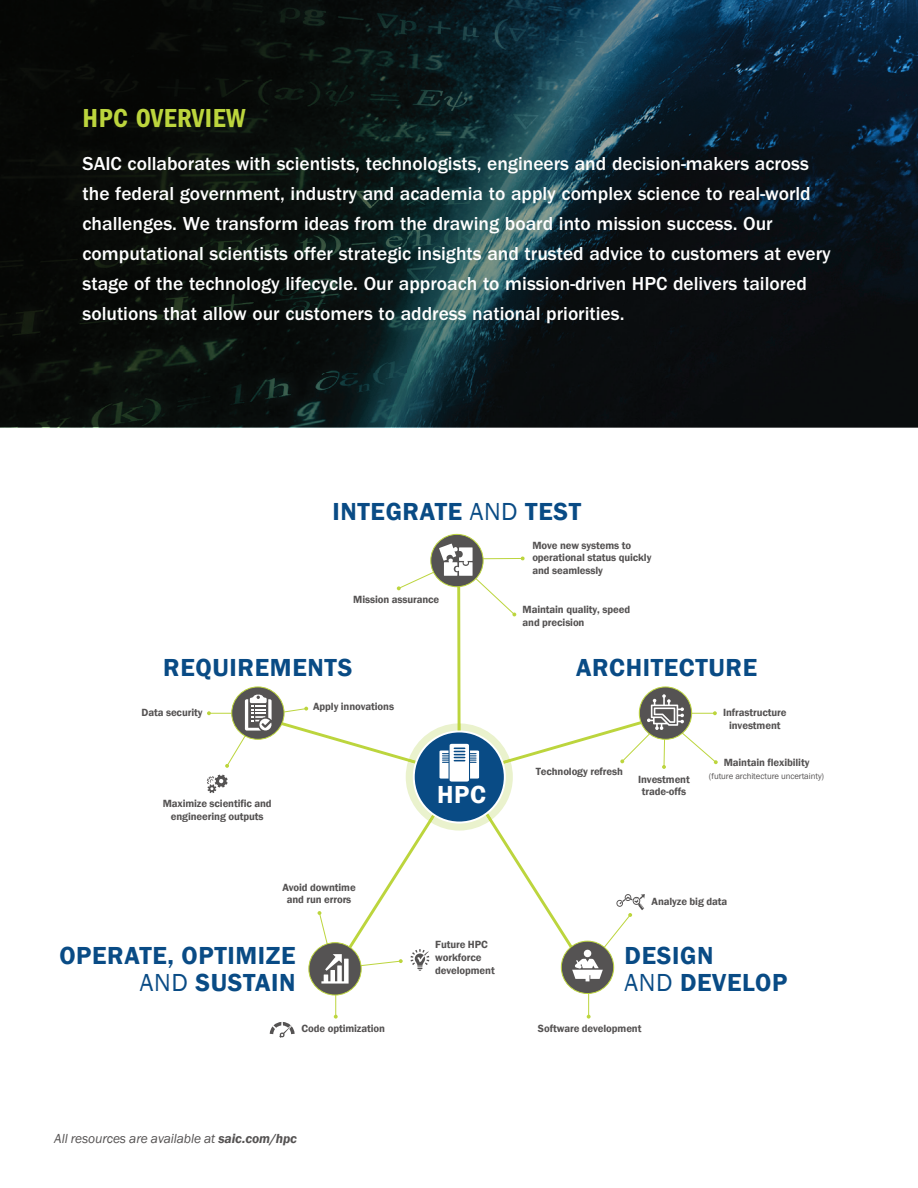
<style>
.page{position:relative;width:918px;height:1188px;background:#fff}
.page>*{position:absolute;margin:0;border:0;box-sizing:border-box;transform-origin:0 0}
.t1{font:27px "ITC Franklin Gothic Std Dm Cd";letter-spacing:.02em;color:#bcd53d}
.t2{font:600 25.35px/26.2px "Franklin Gothic";letter-spacing:.025em;color:#094b85}
.t3{font:600 25.35px "Franklin Gothic";color:#fff}
.t4{font:500 19.5px/30px "ITC Franklin Gothic Std";color:#fff}
.t5{font:italic 13.5px "Franklin Gothic";letter-spacing:-.01em;color:#555353}
.t6{font:600 10.8px/12.8px "Franklin Gothic";letter-spacing:-.01em;color:#555353;text-align:center}
.t7{font:8.7px "Franklin Gothic";letter-spacing:-.01em;color:#555353}
.s1{font-weight:400}
.s2{font-weight:600}
</style>
<div class="page">
<img style="left:0;top:0;width:917px;height:427px">
<hr style="left:335px;top:971px;width:1px;height:46px;background:#bcd53d">
<svg style="left:334px;top:1015px;width:4px;height:4px"></svg>
<hr style="left:588px;top:971px;width:1px;height:46px;background:#bcd53d">
<svg style="left:587px;top:1015px;width:4px;height:4px"></svg>
<svg style="left:561px;top:941px;width:53px;height:53px"></svg>
<svg style="left:431px;top:534px;width:52px;height:53px"></svg>
<div style="left:309px;top:943px;width:52px;height:52px;background:#555353;border-radius:50%"></div>
<svg style="left:270px;top:1022px;width:25px;height:16px"></svg>
<svg style="left:207px;top:544px;width:511px;height:440px"></svg>
<h1 class="t1" style="left:83px;top:102px;width:164px">HPC OVERVIEW</h1>
<p class="t4" style="left:83px;top:149px;width:750px">SAIC collaborates with scientists, technologists, engineers and decision-makers across the federal government, industry and academia to apply complex science to real-world challenges. We transform ideas from the drawing board into mission success. Our computational scientists offer strategic insights and trusted advice to customers at every stage of the technology lifecycle. Our approach to mission-driven HPC delivers tailored solutions that allow our customers to address national priorities.</p>
<p class="t2" style="left:333px;top:499px;width:250px">INTEGRATE <span class="s1">AND</span> TEST</p>
<p class="t6" style="left:353px;top:593px;width:88px">Mission assurance</p>
<p class="t2" style="left:163px;top:655px;width:191px">REQUIREMENTS</p>
<p class="t6" style="left:313px;top:700px;width:82px">Apply innovations</p>
<p class="t6" style="left:142px;top:707px;width:62px">Data security</p>
<p class="t6" style="left:163px;top:798px;width:111px">Maximize scientific and engineering outputs</p>
<p class="t6" style="left:282px;top:881px;width:75px">Avoid downtime and run errors</p>
<p class="t2" style="left:59px;top:943px;width:238px;text-align:right">OPERATE, OPTIMIZE<br><span class="s1">AND</span> SUSTAIN</p>
<p class="t6" style="left:302px;top:1023px;width:85px">Code optimization</p>
<p class="t3" style="left:437px;top:779px;width:50px">HPC</p>
<p class="t6" style="left:435px;top:938px;width:61px;text-align:left">Future HPC workforce development</p>
<p class="t6" style="left:532px;top:539px;width:121px;text-align:left">Move new systems to operational status quickly and seamlessly</p>
<p class="t6" style="left:523px;top:603px;width:109px;text-align:left">Maintain quality, speed and precision</p>
<p class="t2" style="left:576px;top:655px;width:183px">ARCHITECTURE</p>
<p class="t6" style="left:536px;top:765px;width:89px">Technology refresh</p>
<p class="t6" style="left:638px;top:773px;width:53px">Investment trade-offs</p>
<p class="t6" style="left:723px;top:707px;width:65px">Infrastructure investment</p>
<p class="t6" style="left:724px;top:756px;width:87px">Maintain flexibility</p>
<p class="t7" style="left:709px;top:771px;width:117px">(future architecture uncertainty)</p>
<p class="t6" style="left:652px;top:896px;width:77px">Analyze big data</p>
<p class="t2" style="left:625px;top:943px;width:164px">DESIGN<br><span class="s1">AND</span> DEVELOP</p>
<p class="t6" style="left:538px;top:1023px;width:105px">Software development</p>
<p class="t5" style="left:54px;top:1130px;width:244px">All resources are available at <span class="s2">saic.com/hpc</span></p>
</div>
